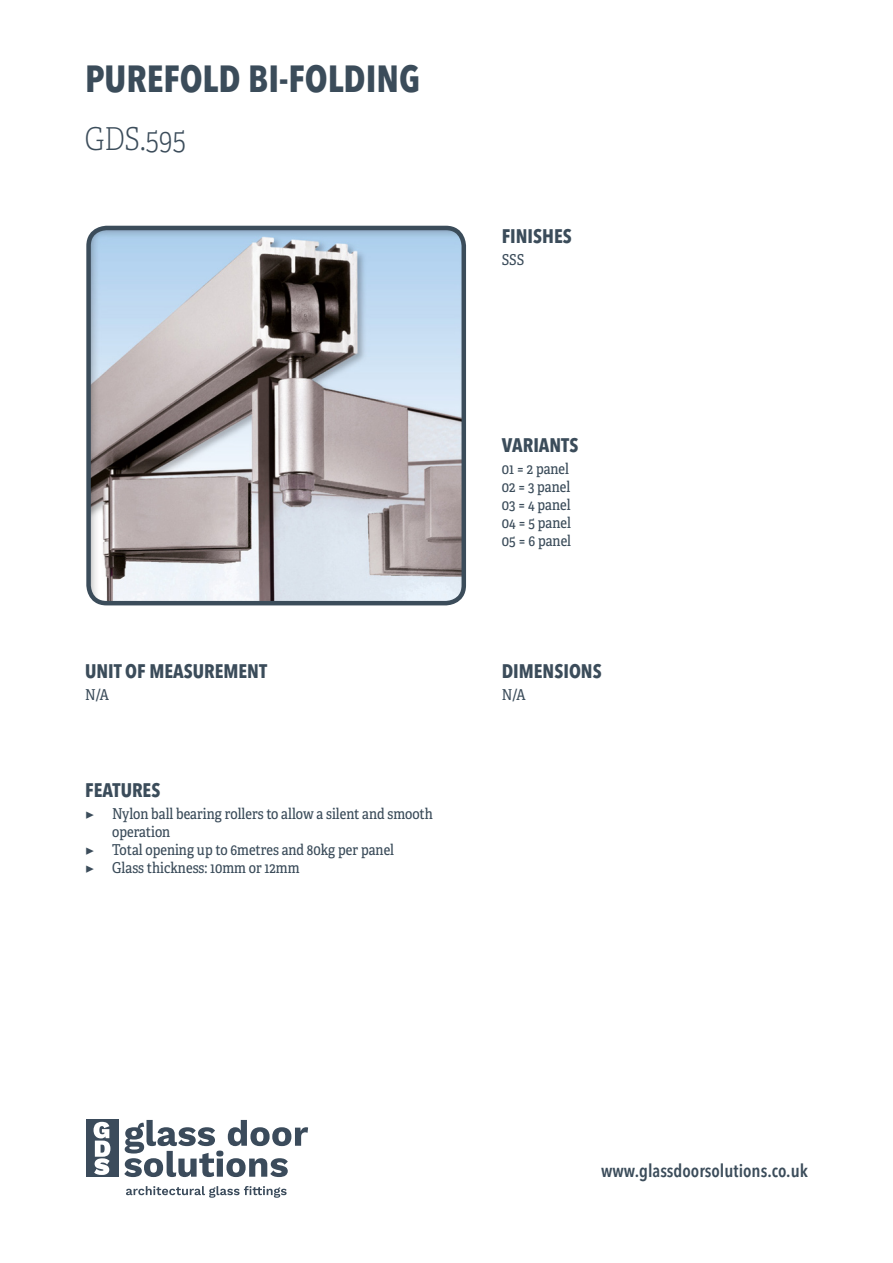
<style>
.page{position:relative;width:893px;height:1263px;background:#fff}
.page>*{position:absolute;margin:0;border:0;box-sizing:border-box;transform-origin:0 0}
.t1{font:700 condensed 37.5px "Avenir Next LT Pro";color:#3b4c5a}
.t2{font:31.5px "Adelle Condensed Th";letter-spacing:-.005em;color:#3b4c5a}
.t3{font:700 condensed 19.5px "Avenir Next LT Pro";color:#3b4c5a}
.t4{font:600 condensed 18px "Avenir Next LT Pro";color:#3b4c5a}
.t5{font:15px/18px "Adelle Condensed";color:#3b4c5a}
.s1{font-family:"Kepler Std Scn"}
</style>
<div class="page">
<img style="left:91px;top:228px;width:373px;height:375px">
<div style="left:86px;top:226px;width:380px;height:379px;border:4px solid #3b4c5a;border-radius:18px"></div>
<svg style="left:124px;top:1120px;width:184px;height:57px"></svg>
<svg style="left:126px;top:1186px;width:161px;height:12px"></svg>
<div style="left:86px;top:1119px;width:33px;height:58px;background:#3b4b5b"></div>
<svg style="left:94px;top:1122px;width:16px;height:53px"></svg>
<p class="t1" style="left:85px;top:56px;width:337px">PUREFOLD BI-FOLDING</p>
<p class="t2" style="left:85px;top:116px;width:102px">GDS.595</p>
<p class="t3" style="left:85px;top:659px;width:184px">UNIT OF MEASUREMENT</p>
<p class="t5" style="left:85px;top:685px;width:25px">N/A</p>
<p class="t3" style="left:85px;top:778px;width:77px">FEATURES</p>
<p class="t5" style="left:112px;top:804px;width:322px;text-indent:-27px"><span class="s1">▶</span> Nylon ball bearing rollers to allow a silent and smooth operation</p>
<p class="t5" style="left:85px;top:840px;width:310px"><span class="s1">▶</span> Total opening up to 6metres and 80kg per panel</p>
<p class="t5" style="left:85px;top:858px;width:216px"><span class="s1">▶</span> Glass thickness: 10mm or 12mm</p>
<p class="t3" style="left:502px;top:224px;width:71px">FINISHES</p>
<p class="t5" style="left:502px;top:250px;width:24px">SSS</p>
<p class="t3" style="left:502px;top:433px;width:78px">VARIANTS</p>
<p class="t5" style="left:502px;top:459px;width:69px">01 = 2 panel</p>
<p class="t5" style="left:502px;top:477px;width:70px">02 = 3 panel</p>
<p class="t5" style="left:502px;top:495px;width:70px">03 = 4 panel</p>
<p class="t5" style="left:502px;top:513px;width:71px">04 = 5 panel</p>
<p class="t5" style="left:502px;top:531px;width:71px">05 = 6 panel</p>
<p class="t3" style="left:502px;top:659px;width:101px">DIMENSIONS</p>
<p class="t5" style="left:502px;top:685px;width:25px">N/A</p>
<p class="t4" style="left:601px;top:1159px;width:208px">www.glassdoorsolutions.co.uk</p>
</div>
